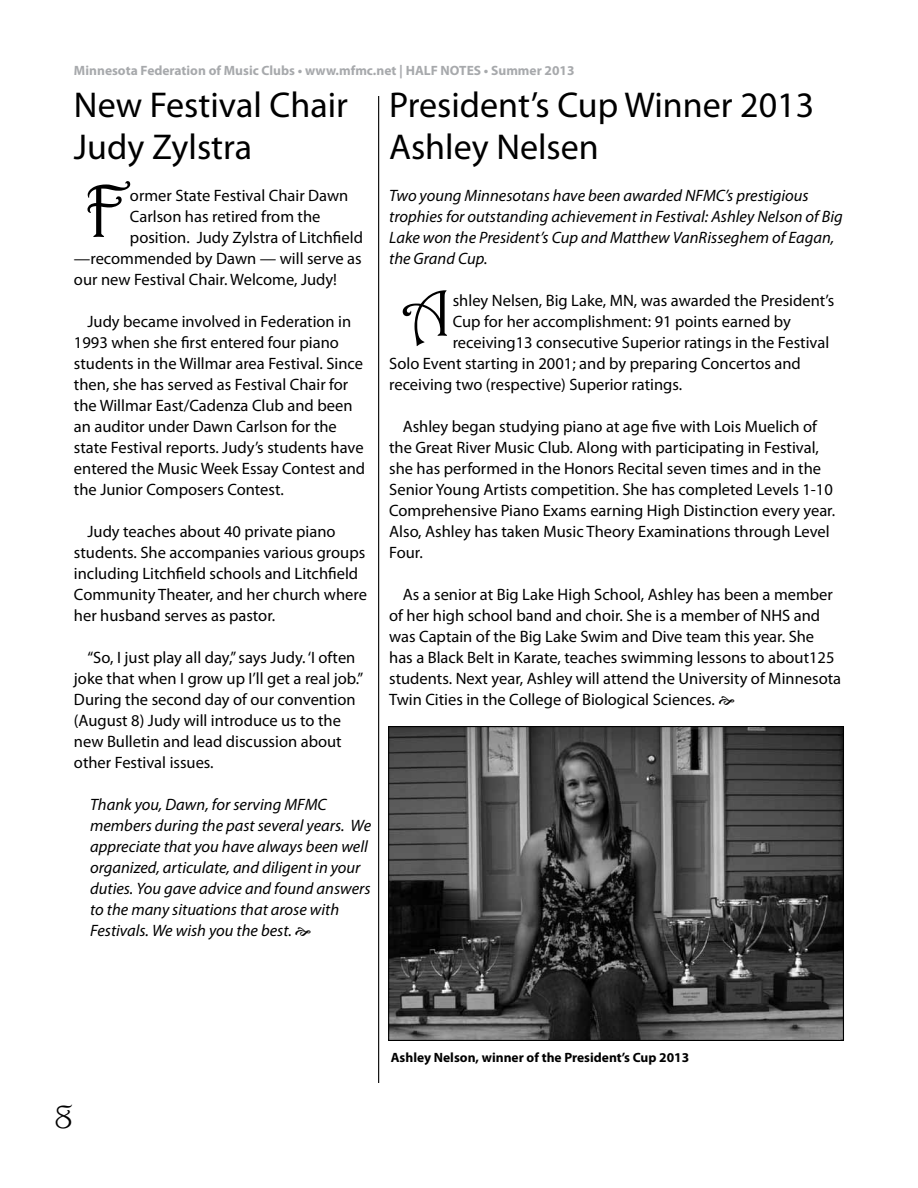
<style>
.page{position:relative;width:918px;height:1188px;background:#fff}
.page>*{position:absolute;margin:0;border:0;box-sizing:border-box;transform-origin:0 0}
.t1{font:75.15px "Harrington";color:#000}
.t2{font:66.6px "Harrington";color:#000}
.t3{font:36px/42px "Myriad Pro";color:#000}
.t4{font:36px "Harrington";color:#000}
.t5{font:16.5px/21px "Myriad Pro";color:#000}
.t6{font:italic 16.5px/21px "Myriad Pro";color:#000}
.t7{font:700 13.5px "Myriad Pro";color:#a7a9ac}
.t8{font:700 13.5px "Myriad Pro";color:#000}
</style>
<div class="page">
<img style="left:390px;top:728px;width:452px;height:311px">
<div style="left:388px;top:726px;width:456px;height:315px;border:1px solid #000"></div>
<hr style="left:378px;top:96px;width:1px;height:987px;background:#000">
<p class="t7" style="left:74px;top:62px;width:502px">Minnesota Federation of Music Clubs • www.mfmc.net | HALF NOTES • Summer 2013</p>
<h3 class="t3" style="left:74px;top:83px;width:275px">New Festival Chair<br>Judy Zylstra</h3>
<h1 class="t1" style="left:84px;top:166px;width:46px">F</h1>
<p class="t5" style="left:130px;top:185px;width:220px">ormer State Festival Chair Dawn</p>
<h3 class="t3" style="left:389px;top:83px;width:426px">President’s Cup Winner 2013<br>Ashley Nelsen</h3>
<p class="t6" style="left:389px;top:185px;width:455px">Two young Minnesotans have been awarded NFMC’s prestigious trophies for outstanding achievement in Festival: Ashley Nelson of Big Lake won the President’s Cup and Matthew VanRisseghem of Eagan, the Grand Cup.</p>
<h2 class="t2" style="left:401px;top:273px;width:51px">A</h2>
<p class="t5" style="left:453px;top:290px;width:383px">shley Nelsen, Big Lake, MN, was awarded the President’s</p>
<p class="t5" style="left:130px;top:206px;width:192px">Carlson has retired from the</p>
<p class="t5" style="left:130px;top:227px;width:234px">position. Judy Zylstra of Litchfield</p>
<p class="t5" style="left:74px;top:248px;width:289px">—recommended by Dawn — will serve as</p>
<p class="t5" style="left:74px;top:269px;width:265px">our new Festival Chair. Welcome, Judy!</p>
<p class="t5" style="left:74px;top:311px;width:293px;text-indent:13px">Judy became involved in Federation in 1993 when she first entered four piano students in the Willmar area Festival. Since then, she has served as Festival Chair for the Willmar East/Cadenza Club and been an auditor under Dawn Carlson for the state Festival reports. Judy’s students have entered the Music Week Essay Contest and the Junior Composers Contest.</p>
<p class="t5" style="left:74px;top:521px;width:294px;text-indent:13px">Judy teaches about 40 private piano students. She accompanies various groups including Litchfield schools and Litchfield Community Theater, and her church where her husband serves as pastor.</p>
<p class="t5" style="left:74px;top:647px;width:291px;text-indent:13px">“So, I just play all day,” says Judy. ‘I often joke that when I grow up I’ll get a real job.” During the second day of our convention (August 8) Judy will introduce us to the new Bulletin and lead discussion about other Festival issues.</p>
<p class="t6" style="left:90px;top:794px;width:282px">Thank you, Dawn, for serving MFMC members during the past several years. We appreciate that you have always been well organized, articulate, and diligent in your duties. You gave advice and found answers to the many situations that arose with Festivals. We wish you the best.</p>
<p class="t5" style="left:453px;top:311px;width:340px">Cup for her accomplishment: 91 points earned by</p>
<p class="t5" style="left:453px;top:332px;width:378px">receiving13 consecutive Superior ratings in the Festival</p>
<p class="t5" style="left:389px;top:353px;width:413px">Solo Event starting in 2001; and by preparing Concertos and</p>
<p class="t5" style="left:389px;top:374px;width:295px">receiving two (respective) Superior ratings.</p>
<p class="t5" style="left:389px;top:416px;width:448px;text-indent:13px">Ashley began studying piano at age five with Lois Muelich of the Great River Music Club. Along with participating in Festival, she has performed in the Honors Recital seven times and in the Senior Young Artists competition. She has completed Levels 1-10<br>Comprehensive Piano Exams earning High Distinction every year.<br>Also, Ashley has taken Music Theory Examinations through Level Four.</p>
<p class="t5" style="left:389px;top:584px;width:454px;text-indent:13px">As a senior at Big Lake High School, Ashley has been a member of her high school band and choir. She is a member of NHS and was Captain of the Big Lake Swim and Dive team this year. She has a Black Belt in Karate, teaches swimming lessons to about125 students. Next year, Ashley will attend the University of Minnesota Twin Cities in the College of Biological Sciences.</p>
<h3 class="t4" style="left:54px;top:1094px;width:20px">8</h3>
<p class="t8" style="left:391px;top:1049px;width:300px">Ashley Nelson, winner of the President’s Cup 2013</p>
</div>
